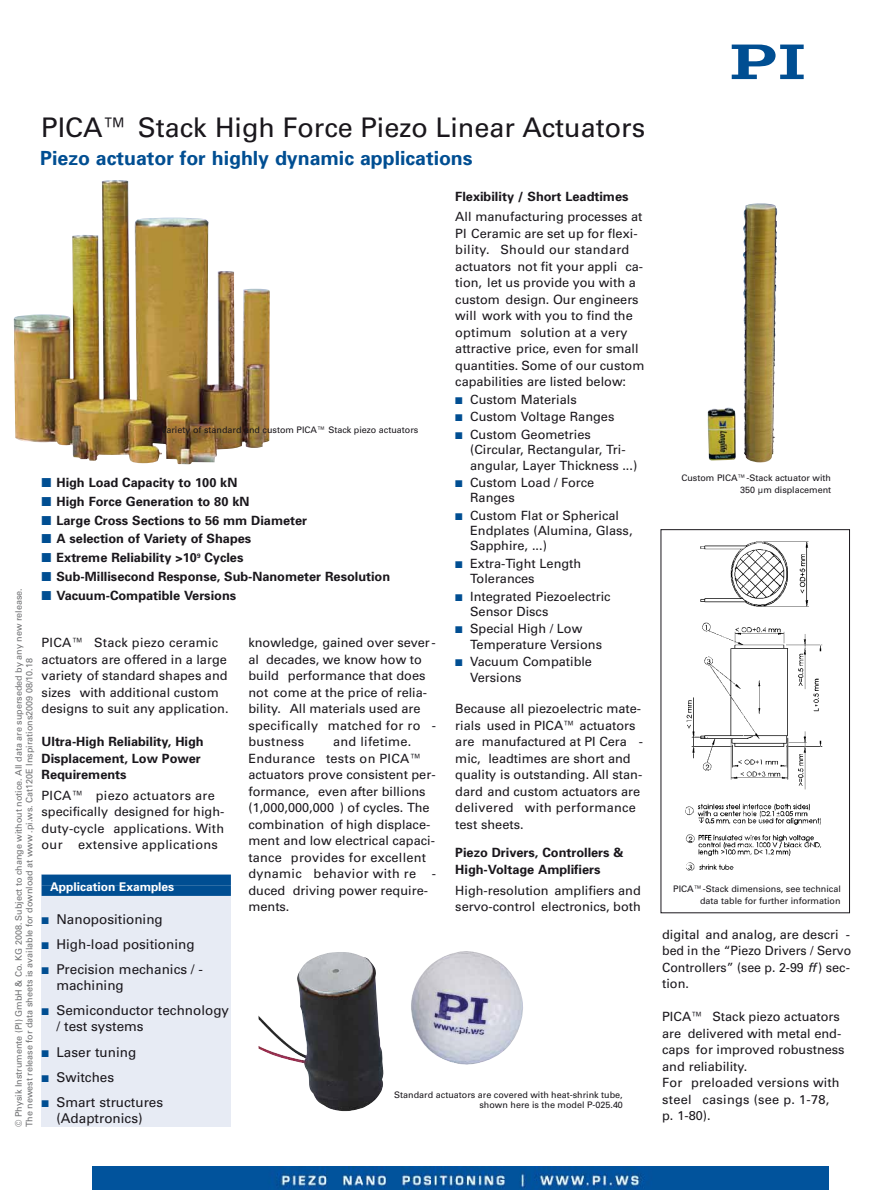
<style>
.page{position:relative;width:893px;height:1190px;background:#fff}
.page>*{position:absolute;margin:0;border:0;box-sizing:border-box;transform-origin:0 0}
.t1{font:27px "Univers";color:#1a171c}
.t2{font:700 19.5px "Univers";color:#004e92}
.t3{font:13.5px/16px "Univers";color:#1a171c}
.t4{font:12.75px/16.5px "Univers";color:#1a171c}
.t5{font:700 12.75px/16.5px "Univers";color:#1a171c}
.t6{font:700 12px "Univers";color:#fff}
.t7{font:9px/12px "Univers";color:#1a171c;text-align:right}
.t8{font:9px/10.8px "Univers";color:#6f7072}
.s1{font-family:"European Pi Three";font-size:11.25px;color:#004e92}
.s2{font-family:"European Pi Three";font-weight:400;font-size:15px;color:#004e92}
.s3{font-style:italic}
</style>
<div class="page">
<div style="left:42px;top:874px;width:189px;height:253px;background:#e7ebf4"></div>
<div style="left:42px;top:874px;width:189px;height:11px;background:#004e92"></div>
<div style="left:42px;top:885px;width:189px;height:11px;background:#004e92"></div>
<img style="left:685px;top:541px;width:138px;height:330px">
<img style="left:258px;top:951px;width:265px;height:160px">
<img style="left:14px;top:180px;width:256px;height:284px">
<img style="left:743px;top:203px;width:34px;height:260px">
<img style="left:93px;top:1166px;width:735px;height:23px">
<svg style="left:731px;top:45px;width:72px;height:34px"></svg>
<p class="t1" style="left:41px;top:111px;width:605px">PICA™ Stack High Force Piezo Linear Actuators</p>
<h2 class="t2" style="left:40px;top:151px;width:434px">Piezo actuator for highly dynamic applications</h2>
<p class="t5" style="left:455px;top:189px;width:175px">Flexibility / Short Leadtimes</p>
<p class="t4" style="left:455px;top:209px;width:191px">All manufacturing processes at<br>PI Ceramic are set up for flexi&shy;bility. Should our standard actuators not fit your appli ca&shy;tion, let us provide you with a custom design. Our engineers will work with you to find the optimum solution at a very attractive price, even for small quantities. Some of our custom capabilities are listed below:</p>
<p class="t4" style="left:455px;top:391px;width:123px"><span class="s1">-</span> Custom Materials</p>
<p class="t4" style="left:455px;top:408px;width:161px"><span class="s1">-</span> Custom Voltage Ranges</p>
<p class="t4" style="left:470px;top:427px;width:169px;line-height:15.3px;text-indent:-15px"><span class="s1">-</span> Custom Geometries (Circular, Rectangular, Tri - angular, Layer Thickness ...)</p>
<p class="t4" style="left:470px;top:475px;width:126px;line-height:15.5px;text-indent:-15px"><span class="s1">-</span> Custom Load / Force<br>Ranges</p>
<p class="t4" style="left:470px;top:507px;width:164px;line-height:15.3px;text-indent:-15px"><span class="s1">-</span> Custom Flat or Spherical<br>Endplates (Alumina, Glass,<br>Sapphire, ...)</p>
<p class="t4" style="left:470px;top:555px;width:113px;line-height:15.5px;text-indent:-15px"><span class="s1">-</span> Extra-Tight Length<br>Tolerances</p>
<p class="t4" style="left:470px;top:588px;width:142px;line-height:15.5px;text-indent:-15px"><span class="s1">-</span> Integrated Piezoelectric<br>Sensor Discs</p>
<p class="t4" style="left:470px;top:621px;width:133px;line-height:15.5px;text-indent:-15px"><span class="s1">-</span> Special High / Low<br>Temperature Versions</p>
<p class="t4" style="left:470px;top:654px;width:123px;line-height:15.5px;text-indent:-15px"><span class="s1">-</span> Vacuum Compatible<br>Versions</p>
<p class="t4" style="left:455px;top:700px;width:189px">Because all piezoelectric mate&shy;rials used in PICA™ actuators are manufactured at PI Cera - mic, leadtimes are short and quality is outstanding. All stan&shy;dard and custom actuators are delivered with performance test sheets.</p>
<p class="t5" style="left:455px;top:846px;width:170px">Piezo Drivers, Controllers &amp;<br>High-Voltage Amplifiers</p>
<p class="t4" style="left:455px;top:882px;width:187px">High-resolution amplifiers and servo-control electronics, both</p>
<p class="t7" style="left:161px;top:423px;width:259px">Variety of standard and custom PICA™ Stack piezo actuators</p>
<p class="t5" style="left:42px;top:475px;width:197px"><span class="s2">-</span> High Load Capacity to 100 kN</p>
<p class="t5" style="left:42px;top:494px;width:209px"><span class="s2">-</span> High Force Generation to 80 kN</p>
<p class="t5" style="left:42px;top:513px;width:267px"><span class="s2">-</span> Large Cross Sections to 56 mm Diameter</p>
<p class="t5" style="left:42px;top:532px;width:211px"><span class="s2">-</span> A selection of Variety of Shapes</p>
<p class="t5" style="left:42px;top:550px;width:203px"><span class="s2">-</span> Extreme Reliability &gt;10<sup>9</sup> Cycles</p>
<p class="t5" style="left:42px;top:569px;width:350px"><span class="s2">-</span> Sub-Millisecond Response, Sub-Nanometer Resolution</p>
<p class="t5" style="left:42px;top:588px;width:196px"><span class="s2">-</span> Vacuum-Compatible Versions</p>
<p class="t8" style="left:13px;top:1127px;width:540px;rotate:-90deg">© Physik Instrumente (PI) GmbH &amp; Co. KG 2008. Subject to change without notice. All data are superseded by any new release.<br>The newest release for data sheets is available for download at www .pi.ws. Cat120E Inspirations2009 08/10.18</p>
<p class="t4" style="left:42px;top:634px;width:188px">PICA™ Stack piezo ceramic actuators are offered in a large variety of standard shapes and sizes with additional custom designs to suit any application.</p>
<p class="t5" style="left:42px;top:734px;width:163px">Ultra-High Reliability, High<br>Displacement, Low Power<br>Requirements</p>
<p class="t4" style="left:42px;top:787px;width:184px">PICA™ piezo actuators are specifically designed for high&shy;duty-cycle applications. With our extensive applications</p>
<p class="t4" style="left:248px;top:634px;width:189px">knowledge, gained over sever&shy;al decades, we know how to build performance that does not come at the price of relia&shy;bility. All materials used are specifically matched for ro - bust ness</p>
<p class="t4" style="left:248px;top:733px;width:189px;text-indent:85px">and lifetime.<br>Endurance tests on PICA™ actuators prove consistent per&shy;formance, even after billions (1,000,000,000 ) of cycles. The combination of high displace&shy;ment and low electrical capaci&shy;tance provides for excellent dynamic behavior with re - duced driving power require&shy;ments.</p>
<p class="t6" style="left:50px;top:882px;width:126px">Application Examples</p>
<p class="t3" style="left:42px;top:911px;width:123px"><span class="s1">-</span> Nanopositioning</p>
<p class="t3" style="left:42px;top:936px;width:155px"><span class="s1">-</span> High-load positioning</p>
<p class="t3" style="left:56px;top:961px;width:148px;text-indent:-15px"><span class="s1">-</span> Precision mechanics / - machining</p>
<p class="t3" style="left:56px;top:1002px;width:174px;text-indent:-15px"><span class="s1">-</span> Semiconductor technology / test systems</p>
<p class="t3" style="left:42px;top:1044px;width:96px"><span class="s1">-</span> Laser tuning</p>
<p class="t3" style="left:42px;top:1069px;width:74px"><span class="s1">-</span> Switches</p>
<p class="t3" style="left:42px;top:1094px;width:123px;text-align:center"><span class="s1">-</span> Smart structures (Adaptronics)</p>
<p class="t7" style="left:394px;top:1089px;width:230px;line-height:10.8px">Standard actuators are covered with heat-shrink tube, shown here is the model P-025.40</p>
<p class="t7" style="left:681px;top:471px;width:151px">Custom PICA™-Stack actuator with<br>350 µm displacement</p>
<p class="t7" style="left:673px;top:882px;width:169px">PICA™-Stack dimensions, see technical data table for further information</p>
<p class="t4" style="left:662px;top:926px;width:191px;text-align:justify">digital and analog, are descri - bed in the “Piezo Drivers / Servo Controllers” (see p. 2-99 <span class="s3">ff</span>) sec&shy;tion.</p>
<p class="t4" style="left:662px;top:1008px;width:184px">PICA™ Stack piezo actuators are delivered with metal end&shy;caps for improved robustness and reliability.<br>For preloaded versions with steel casings (see p. 1-78,<br>p. 1-80).</p>
</div>
